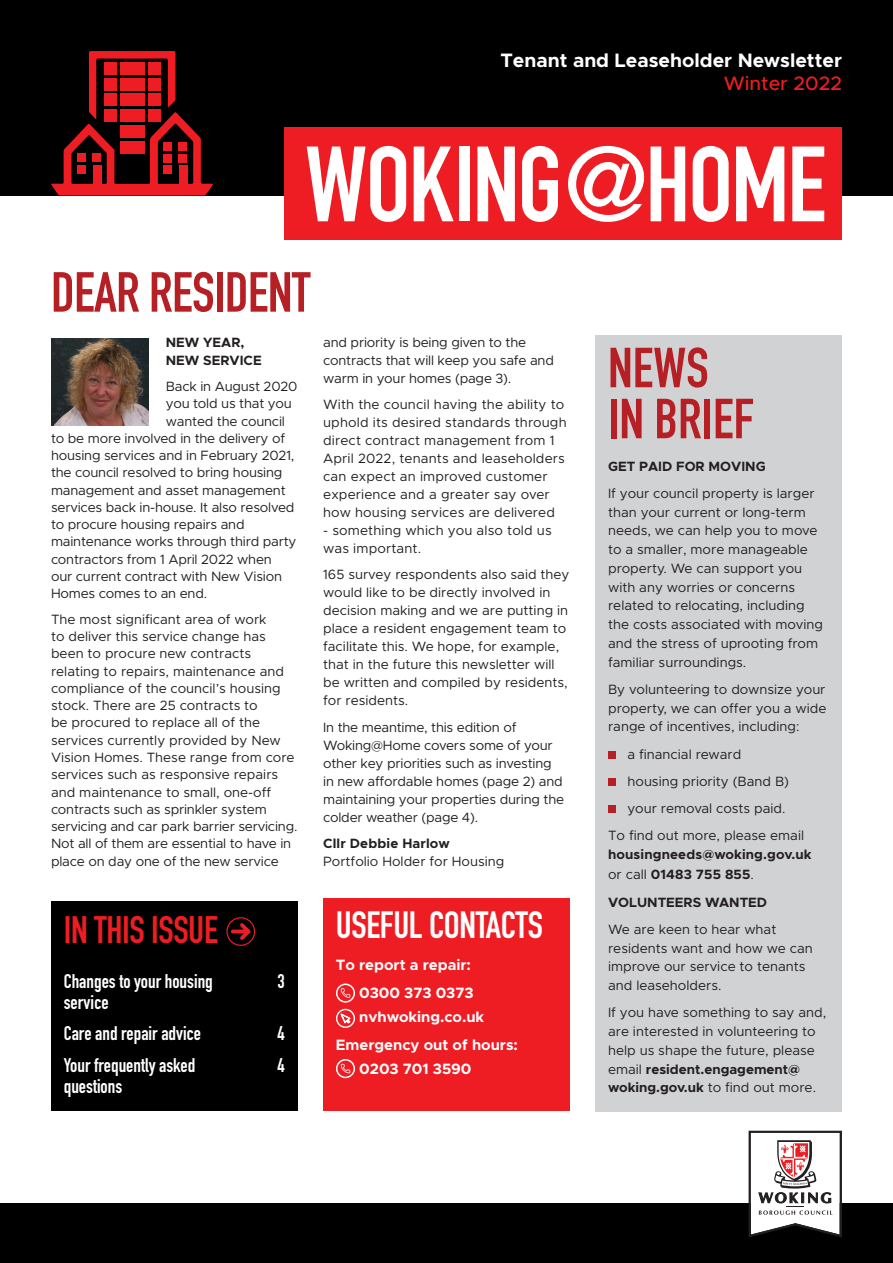
<style>
.page{position:relative;width:893px;height:1263px;background:#fff}
.page>*{position:absolute;margin:0;border:0;box-sizing:border-box;transform-origin:0 0}
.t1{font:105px "DIN Engschrift Std";letter-spacing:-.02em;color:#fff}
.Heading_1{font:55.5px/51px "DIN Engschrift Std";letter-spacing:-.01em;color:#b62024}
.t2{font:37.8px "DIN Engschrift Std";letter-spacing:-.01em;color:#ee1d23}
.Heading_2{font:37.5px "DIN Engschrift Std";letter-spacing:-.01em;color:#fff}
.Contents{font:19.5px/21px "DIN Engschrift Std";color:#fff}
.t3{font:700 19.5px "Metropolis";color:#fff}
.t4{font:500 19.5px "Metropolis";color:#ee1d23}
.Body_-_cover{font:700 15px "Metropolis";color:#fff}
.Body{font:13.5px/18px "Metropolis";color:#231f20}
.Body-2{font:700 13.5px/19.2px "Metropolis";color:#231f20}
.s1{font-weight:700}
.s2{font-weight:400}
</style>
<div class="page">
<div style="left:595px;top:335px;width:247px;height:776px;background:#d1d2d4"></div>
<div style="left:608px;top:751px;width:8px;height:7px;background:#b62024"></div>
<div style="left:608px;top:778px;width:8px;height:8px;background:#b62024"></div>
<div style="left:608px;top:805px;width:8px;height:8px;background:#b62024"></div>
<div style="left:0;top:0;width:893px;height:196px;background:#000"></div>
<div style="left:0;top:1203px;width:893px;height:60px;background:#000"></div>
<svg style="left:749px;top:1131px;width:93px;height:106px"></svg>
<div style="left:51px;top:901px;width:247px;height:210px;background:#000"></div>
<svg style="left:231px;top:923px;width:19px;height:17px"></svg>
<div style="left:226px;top:917px;width:29px;height:29px;border:1px solid #ee1d23;border-radius:50%"></div>
<img style="left:51px;top:338px;width:98px;height:87px">
<div style="left:285px;top:128px;width:557px;height:112px;background:#ee1d23"></div>
<div style="left:323px;top:898px;width:247px;height:213px;background:#ee1d23"></div>
<div style="left:336px;top:983px;width:19px;height:20px;border:2px solid #fff;border-radius:50%"></div>
<svg style="left:341px;top:988px;width:9px;height:10px"></svg>
<svg style="left:341px;top:1014px;width:9px;height:9px"></svg>
<div style="left:336px;top:1009px;width:19px;height:19px;border:1px solid #fff;border-radius:50%"></div>
<div style="left:336px;top:1059px;width:19px;height:19px;border:2px solid #fff;border-radius:50%"></div>
<svg style="left:341px;top:1064px;width:9px;height:9px"></svg>
<svg style="left:51px;top:51px;width:162px;height:145px"></svg>
<div style="left:93px;top:166px;width:8px;height:19px;background:#ee1d23"></div>
<div style="left:179px;top:166px;width:8px;height:19px;background:#ee1d23"></div>
<div style="left:164px;top:142px;width:8px;height:8px;background:#ee1d23"></div>
<div style="left:179px;top:142px;width:8px;height:8px;background:#ee1d23"></div>
<div style="left:164px;top:154px;width:8px;height:8px;background:#ee1d23"></div>
<div style="left:179px;top:154px;width:8px;height:8px;background:#ee1d23"></div>
<div style="left:164px;top:166px;width:8px;height:8px;background:#ee1d23"></div>
<div style="left:77px;top:154px;width:8px;height:8px;background:#ee1d23"></div>
<div style="left:92px;top:154px;width:9px;height:8px;background:#ee1d23"></div>
<div style="left:77px;top:166px;width:9px;height:8px;background:#ee1d23"></div>
<div style="left:104px;top:62px;width:12px;height:13px;background:#ee1d23"></div>
<div style="left:120px;top:62px;width:24px;height:13px;background:#ee1d23"></div>
<div style="left:148px;top:62px;width:12px;height:13px;background:#ee1d23"></div>
<div style="left:104px;top:78px;width:12px;height:12px;background:#ee1d23"></div>
<div style="left:120px;top:78px;width:24px;height:12px;background:#ee1d23"></div>
<div style="left:148px;top:78px;width:12px;height:12px;background:#ee1d23"></div>
<div style="left:104px;top:94px;width:12px;height:12px;background:#ee1d23"></div>
<div style="left:120px;top:94px;width:24px;height:12px;background:#ee1d23"></div>
<div style="left:148px;top:94px;width:12px;height:12px;background:#ee1d23"></div>
<div style="left:104px;top:109px;width:12px;height:13px;background:#ee1d23"></div>
<div style="left:120px;top:109px;width:24px;height:13px;background:#ee1d23"></div>
<div style="left:148px;top:109px;width:12px;height:13px;background:#ee1d23"></div>
<div style="left:120px;top:126px;width:24px;height:12px;background:#ee1d23"></div>
<div style="left:120px;top:141px;width:24px;height:13px;background:#ee1d23"></div>
<p class="t3" style="left:500px;top:47px;width:343px">Tenant and Leaseholder Newsletter</p>
<p class="t4" style="left:724px;top:71px;width:120px">Winter 2022</p>
<p class="t1" style="left:305px;top:123px;width:523px">WOKING@HOME</p>
<p class="Heading_1" style="left:51px;top:267px;width:261px">DEAR RESIDENT</p>
<p class="Body-2" style="left:166px;top:333px;width:97px;line-height:18.8px">NEW YEAR,<br>NEW SERVICE</p>
<p class="Body" style="left:166px;top:377px;width:133px">Back in August 2020</p>
<p class="Body" style="left:166px;top:395px;width:127px">you told us that you</p>
<p class="Body" style="left:166px;top:412px;width:121px">wanted the council</p>
<p class="Body" style="left:51px;top:429px;width:236px">to be more involved in the delivery of</p>
<p class="Body" style="left:51px;top:446px;width:245px">housing services and in February 2021,</p>
<p class="Body" style="left:51px;top:464px;width:233px">the council resolved to bring housing</p>
<p class="Body" style="left:51px;top:481px;width:236px">management and asset management</p>
<p class="Body" style="left:51px;top:498px;width:245px">services back in-house. It also resolved</p>
<p class="Body" style="left:51px;top:515px;width:195px">to procure housing repairs and</p>
<p class="Body" style="left:51px;top:533px;width:247px">maintenance works through third party</p>
<p class="Body" style="left:51px;top:550px;width:222px">contractors from 1 April 2022 when</p>
<p class="Body" style="left:51px;top:567px;width:232px">our current contract with New Vision</p>
<p class="Body" style="left:51px;top:584px;width:158px">Homes comes to an end.</p>
<p class="Body" style="left:51px;top:611px;width:248px;line-height:17.2px">The most significant area of work<br>to deliver this service change has been to procure new contracts relating to repairs, maintenance and compliance of the council’s housing stock. There are 25 contracts to<br>be procured to replace all of the services currently provided by New Vision Homes. These range from core services such as responsive repairs and maintenance to small, one-off contracts such as sprinkler system servicing and car park barrier servicing.<br>Not all of them are essential to have in place on day one of the new service</p>
<p class="Body" style="left:323px;top:333px;width:232px">and priority is being given to the contracts that will keep you safe and warm in your homes (page 3).</p>
<p class="Body" style="left:323px;top:395px;width:245px">With the council having the ability to uphold its desired standards through direct contract management from 1<br>April 2022, tenants and leaseholders can expect an improved customer experience and a greater say over how housing services are delivered</p>
<p class="Body" style="left:323px;top:521px;width:230px">- something which you also told us was important.</p>
<p class="Body" style="left:323px;top:566px;width:248px">165 survey respondents also said they would like to be directly involved in decision making and we are putting in place a resident engagement team to facilitate this. We hope, for example, that in the future this newsletter will be written and compiled by residents, for residents.</p>
<p class="Body" style="left:323px;top:718px;width:243px">In the meantime, this edition of Woking@Home covers some of your other key priorities such as investing in new affordable homes (page 2) and maintaining your properties during the colder weather (page 4).</p>
<p class="Body" style="left:323px;top:834px;width:183px"><span class="s1">Cllr Debbie Harlow<br></span>Portfolio Holder for Housing</p>
<p class="t2" style="left:64px;top:908px;width:156px">IN THIS ISSUE</p>
<p class="Contents" style="left:64px;top:970px;width:151px">Changes to your housing service</p>
<p class="Contents" style="left:278px;top:970px;width:9px">3</p>
<p class="Contents" style="left:64px;top:1023px;width:139px">Care and repair advice</p>
<p class="Contents" style="left:278px;top:1023px;width:9px">4</p>
<p class="Contents" style="left:64px;top:1055px;width:133px">Your frequently asked questions</p>
<p class="Contents" style="left:278px;top:1055px;width:9px">4</p>
<p class="Heading_2" style="left:336px;top:903px;width:208px">USEFUL CONTACTS</p>
<p class="Body_-_cover" style="left:336px;top:955px;width:136px">To report a repair:</p>
<p class="Body_-_cover" style="left:359px;top:983px;width:116px">0300 373 0373</p>
<p class="Body_-_cover" style="left:359px;top:1007px;width:126px">nvhwoking.co.uk</p>
<p class="Body_-_cover" style="left:336px;top:1035px;width:183px">Emergency out of hours:</p>
<p class="Body_-_cover" style="left:359px;top:1059px;width:114px">0203 701 3590</p>
<p class="Heading_1" style="left:608px;top:343px;width:147px">NEWS<br>IN BRIEF</p>
<p class="Body-2" style="left:608px;top:456px;width:159px">GET PAID FOR MOVING</p>
<p class="Body" style="left:608px;top:484px;width:216px;line-height:18.8px">If your council property is larger than your current or long-term needs, we can help you to move to a smaller, more manageable property. We can support you with any worries or concerns related to relocating, including the costs associated with moving and the stress of uprooting from familiar surroundings.</p>
<p class="Body" style="left:608px;top:680px;width:220px;line-height:18.8px;text-align:justify">By volunteering to downsize your property, we can offer you a wide range of incentives, including:</p>
<p class="Body" style="left:627px;top:745px;width:115px">a financial reward</p>
<p class="Body" style="left:627px;top:772px;width:163px">housing priority (Band B)</p>
<p class="Body" style="left:627px;top:799px;width:160px">your removal costs paid.</p>
<p class="Body-2" style="left:608px;top:826px;width:205px"><span class="s2">To find out more, please email </span>housingneeds@woking.gov.uk <span class="s2">or call</span> 01483 755 855<span class="s2">.</span></p>
<p class="Body-2" style="left:608px;top:892px;width:161px">VOLUNTEERS WANTED</p>
<p class="Body" style="left:608px;top:920px;width:206px;line-height:18.8px">We are keen to hear what residents want and how we can improve our service to tenants and leaseholders.</p>
<p class="Body" style="left:608px;top:1003px;width:220px;line-height:18.8px">If you have something to say and, are interested in volunteering to help us shape the future, please email <span class="s1">resident.engagement@ woking.gov.uk</span> to find out more.</p>
</div>
